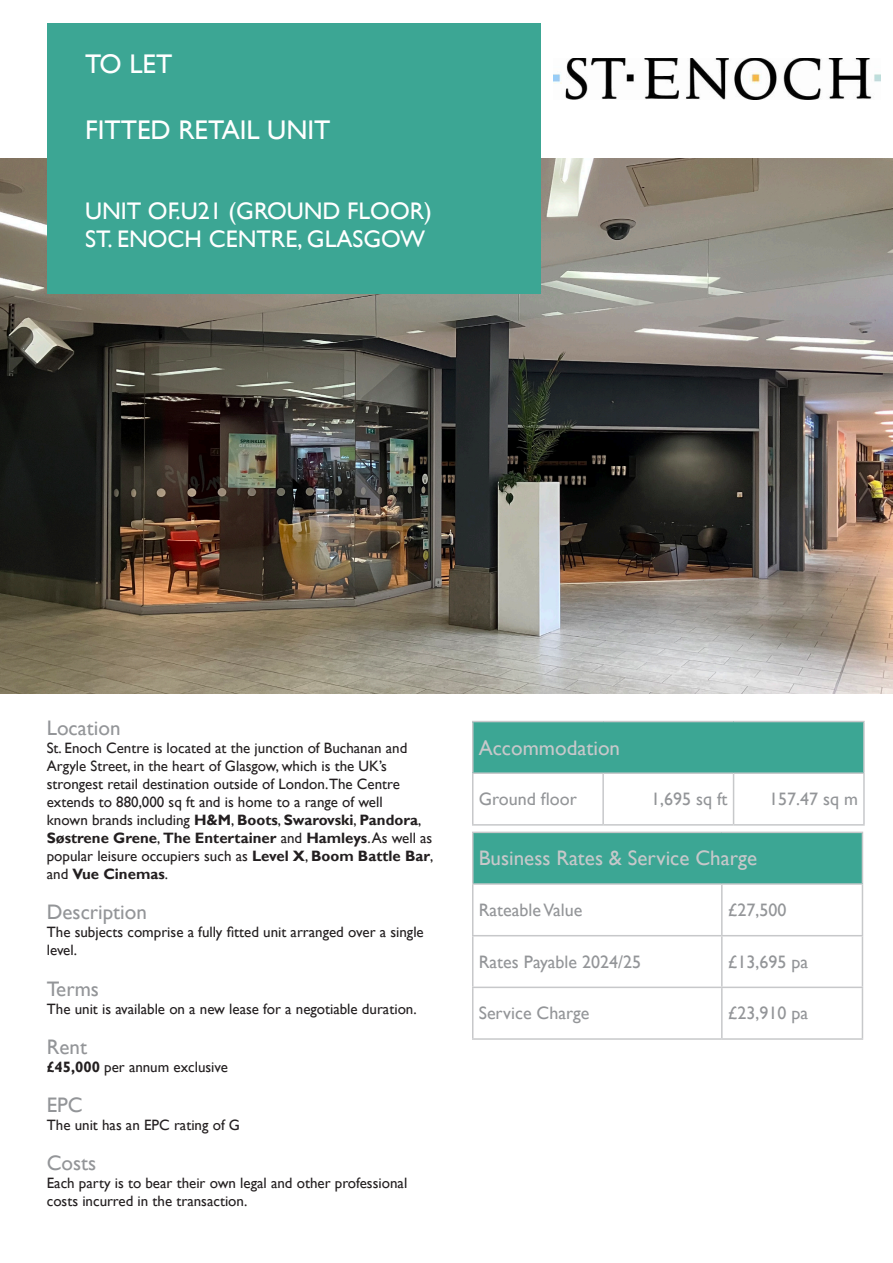
<style>
.page{position:relative;width:893px;height:1263px;background:#fff}
.page>*{position:absolute;margin:0;border:0;box-sizing:border-box;transform-origin:0 0}
.header_panel_2{font:27px "Gill Sans";color:#fff}
.header_panel_1{font:27px "Gill Sans";color:#fff}
.header_panel_3{font:24px "Gill Sans";color:#fff}
.table_header{font:21px "Gill Sans";color:#c7c8ca}
.para_header{font:21px "Gill Sans";color:#939598}
.table_text{font:18px "Gill Sans";color:#939598}
.body_text{font:15px/18px "Gill Sans";color:#231f20}
.s1{font-weight:700}
</style>
<div class="page">
<img style="left:0;top:158px;width:893px;height:535px">
<div style="left:47px;top:23px;width:493px;height:270px;background:#3ca694"></div>
<img style="left:554px;top:58px;width:326px;height:41px">
<div style="left:473px;top:721px;width:391px;height:52px;background:#3ca694"></div>
<hr style="left:472px;top:721px;width:131px;height:1px;background:#c7c8ca">
<hr style="left:472px;top:722px;width:1px;height:50px;background:#c7c8ca">
<hr style="left:603px;top:721px;width:131px;height:1px;background:#c7c8ca">
<hr style="left:734px;top:721px;width:131px;height:1px;background:#c7c8ca">
<hr style="left:863px;top:722px;width:2px;height:50px;background:#c7c8ca">
<hr style="left:472px;top:772px;width:131px;height:2px;background:#c7c8ca">
<hr style="left:472px;top:774px;width:1px;height:50px;background:#c7c8ca">
<hr style="left:603px;top:772px;width:131px;height:2px;background:#c7c8ca">
<hr style="left:602px;top:774px;width:2px;height:50px;background:#c7c8ca">
<hr style="left:734px;top:772px;width:131px;height:2px;background:#c7c8ca">
<hr style="left:733px;top:774px;width:1px;height:50px;background:#c7c8ca">
<hr style="left:863px;top:774px;width:2px;height:50px;background:#c7c8ca">
<hr style="left:472px;top:824px;width:131px;height:2px;background:#c7c8ca">
<hr style="left:603px;top:824px;width:131px;height:2px;background:#c7c8ca">
<hr style="left:734px;top:824px;width:131px;height:2px;background:#c7c8ca">
<div style="left:473px;top:832px;width:389px;height:52px;background:#3ca694"></div>
<hr style="left:472px;top:832px;width:250px;height:1px;background:#c7c8ca">
<hr style="left:472px;top:833px;width:1px;height:50px;background:#c7c8ca">
<hr style="left:722px;top:832px;width:141px;height:1px;background:#c7c8ca">
<hr style="left:862px;top:833px;width:1px;height:50px;background:#c7c8ca">
<hr style="left:472px;top:883px;width:250px;height:2px;background:#c7c8ca">
<hr style="left:472px;top:885px;width:1px;height:50px;background:#c7c8ca">
<hr style="left:722px;top:883px;width:141px;height:2px;background:#c7c8ca">
<hr style="left:721px;top:885px;width:2px;height:50px;background:#c7c8ca">
<hr style="left:862px;top:885px;width:1px;height:50px;background:#c7c8ca">
<hr style="left:472px;top:935px;width:250px;height:1px;background:#c7c8ca">
<hr style="left:472px;top:936px;width:1px;height:50px;background:#c7c8ca">
<hr style="left:722px;top:935px;width:141px;height:1px;background:#c7c8ca">
<hr style="left:721px;top:936px;width:2px;height:50px;background:#c7c8ca">
<hr style="left:862px;top:936px;width:1px;height:50px;background:#c7c8ca">
<hr style="left:472px;top:986px;width:250px;height:2px;background:#c7c8ca">
<hr style="left:472px;top:988px;width:1px;height:50px;background:#c7c8ca">
<hr style="left:722px;top:986px;width:141px;height:2px;background:#c7c8ca">
<hr style="left:721px;top:988px;width:2px;height:50px;background:#c7c8ca">
<hr style="left:862px;top:988px;width:1px;height:50px;background:#c7c8ca">
<hr style="left:472px;top:1038px;width:250px;height:2px;background:#c7c8ca">
<hr style="left:722px;top:1038px;width:141px;height:2px;background:#c7c8ca">
<p class="header_panel_1" style="left:85px;top:48px;width:89px">TO LET</p>
<p class="header_panel_2" style="left:85px;top:114px;width:247px">FITTED RETAIL UNIT</p>
<p class="header_panel_3" style="left:85px;top:197px;width:348px">UNIT OF.U21 (GROUND FLOOR)</p>
<p class="header_panel_3" style="left:85px;top:225px;width:342px">ST. ENOCH CENTRE, GLASGOW</p>
<p class="para_header" style="left:47px;top:716px;width:75px">Location</p>
<p class="body_text" style="left:47px;top:739px;width:388px">St. Enoch Centre is located at the junction of Buchanan and Argyle Street, in the heart of Glasgow, which is the UK’s strongest retail destination outside of London.The Centre extends to 880,000 sq ft and is home to a range of well<br>known brands including <span class="s1">H&amp;M</span>, <span class="s1">Boots</span>, <span class="s1">Swarovski</span>, <span class="s1">Pandora</span>, <span class="s1">Søstrene Grene</span>, <span class="s1">The Entertainer</span> and <span class="s1">Hamleys</span>. As well as popular leisure occupiers such as <span class="s1">Level X</span>, <span class="s1">Boom Battle Bar</span>, and <span class="s1">Vue Cinemas</span>.</p>
<p class="para_header" style="left:47px;top:900px;width:102px">Description</p>
<p class="body_text" style="left:47px;top:924px;width:378px">The subjects comprise a fully fitted unit arranged over a single level.</p>
<p class="para_header" style="left:47px;top:976px;width:54px">Terms</p>
<p class="body_text" style="left:47px;top:1000px;width:371px">The unit is available on a new lease for a negotiable duration.</p>
<p class="para_header" style="left:47px;top:1034px;width:42px">Rent</p>
<p class="body_text" style="left:47px;top:1058px;width:183px"><span class="s1">£45,000</span> per annum exclusive</p>
<p class="para_header" style="left:47px;top:1092px;width:38px">EPC</p>
<p class="body_text" style="left:47px;top:1116px;width:195px">The unit has an EPC rating of G</p>
<p class="para_header" style="left:47px;top:1150px;width:51px">Costs</p>
<p class="body_text" style="left:47px;top:1174px;width:362px">Each party is to bear their own legal and other professional costs incurred in the transaction.</p>
<p class="table_header" style="left:479px;top:735px;width:143px">Accommodation</p>
<p class="table_text" style="left:479px;top:789px;width:100px">Ground floor</p>
<p class="table_text" style="left:651px;top:789px;width:78px">1,695 sq ft</p>
<p class="table_text" style="left:769px;top:789px;width:90px">157.47 sq m</p>
<p class="table_header" style="left:479px;top:846px;width:280px">Business Rates &amp; Service Charge</p>
<p class="table_text" style="left:479px;top:899px;width:105px">Rateable Value</p>
<p class="table_text" style="left:728px;top:899px;width:60px">£27,500</p>
<p class="table_text" style="left:479px;top:951px;width:164px">Rates Payable 2024/25</p>
<p class="table_text" style="left:728px;top:951px;width:82px">£13,695 pa</p>
<p class="table_text" style="left:479px;top:1003px;width:112px">Service Charge</p>
<p class="table_text" style="left:728px;top:1003px;width:82px">£23,910 pa</p>
</div>
